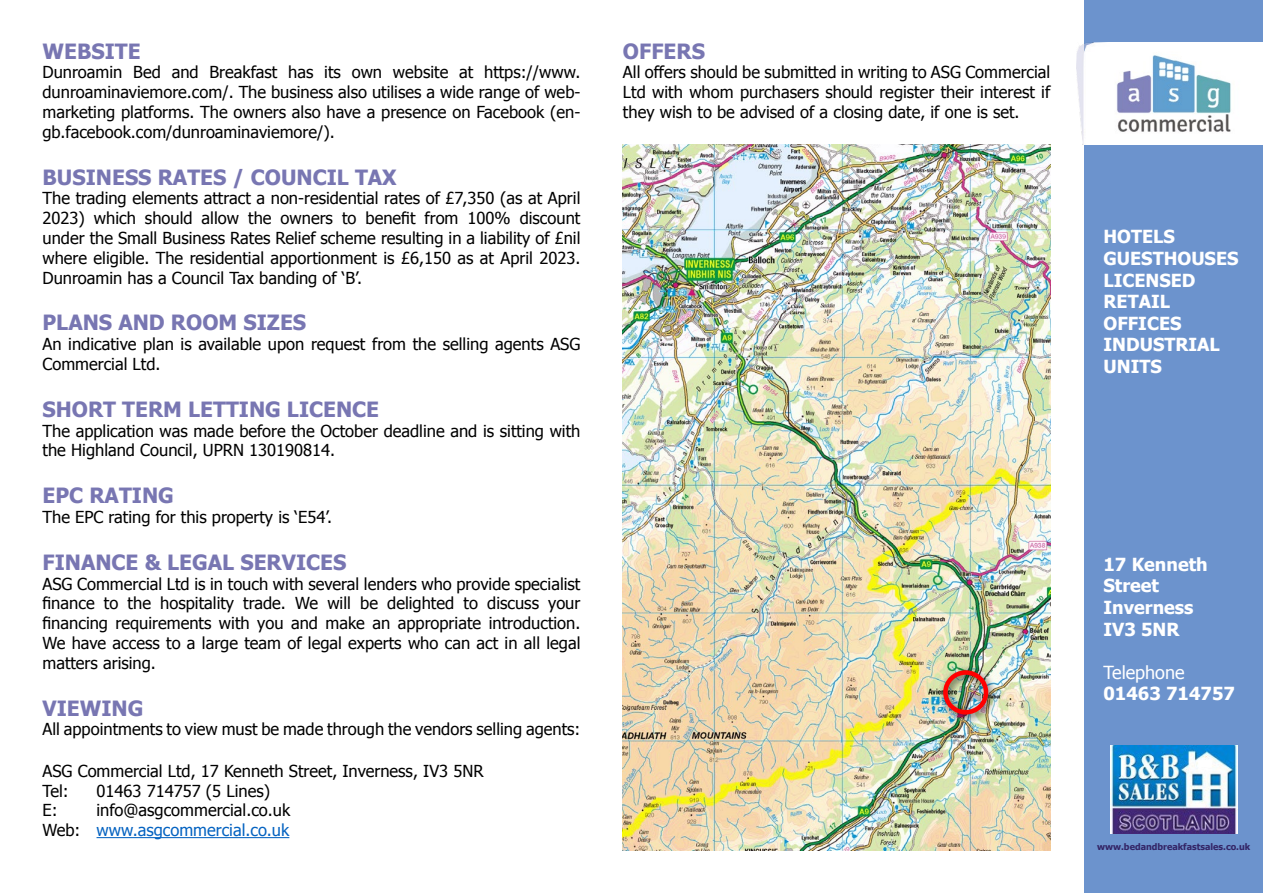
<style>
.page{position:relative;width:1263px;height:893px;background:#fff}
.page>*{position:absolute;margin:0;border:0;box-sizing:border-box;transform-origin:0 0}
.t1{font:700 21px "Tahoma";color:#7876b2}
.t2{font:700 18px/21.6px "Tahoma";color:#fff}
.t3{font:18px "Tahoma";color:#fff}
.t4{font:16.5px/19.8px "Tahoma";color:#000;text-align:justify}
.t5{font:700 9px "Tahoma";color:#342667}
.s1{color:#0563c1}
</style>
<div class="page">
<div style="left:1084px;top:0;width:179px;height:893px;background:#6c93cd"></div>
<img style="left:1077px;top:43px;width:186px;height:102px">
<img style="left:1110px;top:746px;width:127px;height:88px">
<hr style="left:97px;top:837px;width:192px;height:1px;background:#0563c1">
<img style="left:623px;top:145px;width:427px;height:705px">
<div style="left:938px;top:665px;width:60px;height:60px;background:#000;opacity:.75"></div>
<div style="left:943px;top:670px;width:45px;height:44px;border:4px solid #f00;border-radius:50%"></div>
<p class="t1" style="left:43px;top:36px;width:100px">WEBSITE</p>
<p class="t4" style="left:43px;top:62px;width:539px">Dunroamin Bed and Breakfast has its own website at https://www. dunroaminaviemore.com/. The business also utilises a wide range of web&shy;marketing platforms. The owners also have a presence on Facebook (en&shy;gb.facebook.com/dunroaminaviemore/).</p>
<p class="t1" style="left:43px;top:162px;width:356px">BUSINESS RATES / COUNCIL TAX</p>
<p class="t4" style="left:43px;top:188px;width:539px">The trading elements attract a non-residential rates of £7,350 (as at April 2023) which should allow the owners to benefit from 100% discount under the Small Business Rates Relief scheme resulting in a liability of £nil where eligible. The residential apportionment is £6,150 as at April 2023.<br>Dunroamin has a Council Tax banding of ‘B’.</p>
<p class="t1" style="left:43px;top:308px;width:265px">PLANS AND ROOM SIZES</p>
<p class="t4" style="left:43px;top:334px;width:539px">An indicative plan is available upon request from the selling agents ASG<br>Commercial Ltd.</p>
<p class="t1" style="left:43px;top:394px;width:338px">SHORT TERM LETTING LICENCE</p>
<p class="t4" style="left:43px;top:420px;width:539px">The application was made before the October deadline and is sitting with the Highland Council, UPRN 130190814.</p>
<p class="t1" style="left:43px;top:481px;width:133px">EPC RATING</p>
<p class="t4" style="left:43px;top:506px;width:291px">The EPC rating for this property is ‘E54’.</p>
<p class="t1" style="left:43px;top:547px;width:305px">FINANCE &amp; LEGAL SERVICES</p>
<p class="t4" style="left:43px;top:573px;width:539px">ASG Commercial Ltd is in touch with several lenders who provide specialist finance to the hospitality trade. We will be delighted to discuss your financing requirements with you and make an appropriate introduction.<br>We have access to a large team of legal experts who can act in all legal matters arising.</p>
<p class="t1" style="left:43px;top:693px;width:102px">VIEWING</p>
<p class="t4" style="left:43px;top:719px;width:539px">All appointments to view must be made through the vendors selling agents:</p>
<p class="t4" style="left:43px;top:760px;width:443px">ASG Commercial Ltd, 17 Kenneth Street, Inverness, IV3 5NR<br>Tel:</p>
<p class="t4" style="left:97px;top:780px;width:175px">01463 714757 (5 Lines)</p>
<p class="t4" style="left:43px;top:800px;width:249px;text-align:right">info@asgcommercial.co.uk<br>Web: <span class="s1">www.asgcommercial.co.uk</span></p>
<p class="t4" style="left:43px;top:800px;width:17px">E:</p>
<p class="t1" style="left:623px;top:36px;width:84px">OFFERS</p>
<p class="t4" style="left:623px;top:62px;width:429px">All offers should be submitted in writing to ASG Commercial Ltd with whom purchasers should register their interest if they wish to be advised of a closing date, if one is set.</p>
<p class="t2" style="left:1103px;top:225px;width:136px">HOTELS<br>GUESTHOUSES<br>LICENSED<br>RETAIL<br>OFFICES<br>INDUSTRIAL<br>UNITS</p>
<p class="t2" style="left:1103px;top:552px;width:106px">17 Kenneth<br>Street<br>Inverness<br>IV3 5NR</p>
<p class="t3" style="left:1103px;top:660px;width:83px">Telephone</p>
<p class="t2" style="left:1103px;top:682px;width:133px">01463 714757</p>
<p class="t5" style="left:1097px;top:841px;width:155px">www.bedandbreakfastsales.co.uk</p>
</div>
